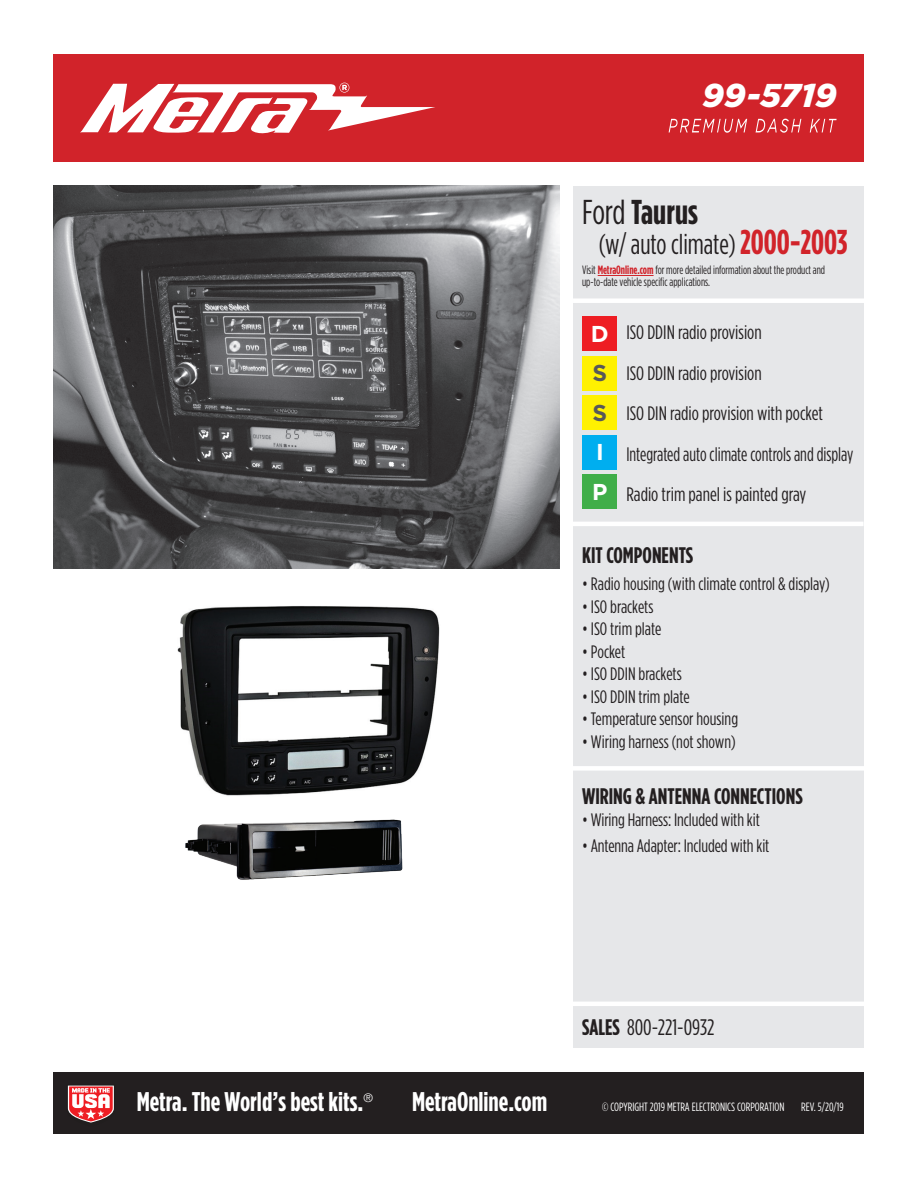
<style>
.page{position:relative;width:918px;height:1188px;background:#fff}
.page>*{position:absolute;margin:0;border:0;box-sizing:border-box;transform-origin:0 0}
.t1{font:700 34.5px "Gotham Condensed";color:#231f20}
.t2{font:italic 900 33px "Gotham";color:#fff}
.t3{font:28.5px "Gotham Condensed";color:#231f20;scale:.96 1}
.t4{font:700 27px "Gotham Condensed";color:#fff}
.t5{font:700 22.95px/39.5px "Gotham";color:#fff}
.t6{font:700 22.95px "Gotham";color:#57585a}
.t7{font:700 22.5px "Gotham Condensed";color:#231f20}
.t8{font:22.5px "Gotham Condensed";color:#231f20}
.t9{font:19.5px/40.5px "Gotham Condensed";color:#231f20}
.t10{font:18px "Gotham Condensed";color:#231f20}
.t11{font:12px/12px "Gotham Condensed";color:#231f20;scale:.93 1}
.t12{font:12px "Gotham Condensed";color:#fff}
.t13{font:300 12px "Helvetica Neue";color:#fff}
.s1{font-weight:400}
.s2{font-weight:700;font-size:34.5px;color:#d1232a}
.s3{font-weight:700;color:#d1232a}
.s4{font-weight:700}
</style>
<div class="page">
<div style="left:53px;top:1072px;width:810px;height:62px;background:#231f20"></div>
<div style="left:53px;top:54px;width:810px;height:108px;background:#d1232a"></div>
<svg style="left:80px;top:83px;width:355px;height:51px"></svg>
<svg style="left:669px;top:119px;width:168px;height:14px"></svg>
<div style="left:573px;top:186px;width:290px;height:862px;background:#e6e7e9"></div>
<svg style="left:67px;top:1085px;width:47px;height:38px;background:#d47679"></svg>
<div style="left:573px;top:298px;width:295px;height:5px;background:#fff"></div>
<div style="left:583px;top:356px;width:34px;height:35px;background:#fff101"></div>
<div style="left:583px;top:317px;width:34px;height:34px;background:#ee1d23"></div>
<div style="left:583px;top:396px;width:34px;height:34px;background:#fff101"></div>
<div style="left:583px;top:435px;width:34px;height:35px;background:#00aeef"></div>
<div style="left:583px;top:475px;width:34px;height:34px;background:#40ae49"></div>
<hr style="left:569px;top:522px;width:295px;height:4px;background:#fff">
<div style="left:572px;top:766px;width:294px;height:5px;background:#fff"></div>
<hr style="left:572px;top:1002px;width:294px;height:4px;background:#fff">
<hr style="left:598px;top:275px;width:56px;height:1px;background:#d1232a">
<img style="left:53px;top:186px;width:506px;height:382px">
<img style="left:177px;top:606px;width:263px;height:190px">
<img style="left:185px;top:819px;width:218px;height:61px">
<h2 class="t2" style="left:703px;top:77px;width:136px">99-5719</h2>
<h1 class="t1" style="left:582px;top:193px;width:117px"><span class="s1">Ford</span> Taurus</h1>
<h3 class="t3" style="left:599px;top:229px;width:261px">(w/ auto climate) <span class="s2">2000-2003</span></h3>
<p class="t11" style="left:582px;top:264px;width:263px">Visit <span class="s3">MetraOnline.com</span> for more detailed information about the product and up-to-date vehicle specific applications.</p>
<p class="t5" style="left:591px;top:314px;width:19px">D</p>
<p class="t6" style="left:593px;top:360px;width:16px">S</p>
<p class="t6" style="left:593px;top:400px;width:16px">S</p>
<p class="t5" style="left:592px;top:432px;width:17px">I<br>P</p>
<p class="t9" style="left:626px;top:312px;width:229px">ISO DDIN radio provision<br>ISO DDIN radio provision<br>ISO DIN radio provision with pocket<br>Integrated auto climate controls and display<br>Radio trim panel is painted gray</p>
<p class="t7" style="left:582px;top:543px;width:113px">KIT COMPONENTS</p>
<p class="t10" style="left:582px;top:574px;width:249px">• Radio housing (with climate control &amp; display)</p>
<p class="t10" style="left:582px;top:597px;width:73px">• ISO brackets</p>
<p class="t10" style="left:582px;top:619px;width:81px">• ISO trim plate</p>
<p class="t10" style="left:582px;top:642px;width:45px">• Pocket</p>
<p class="t10" style="left:582px;top:664px;width:101px">• ISO DDIN brackets</p>
<p class="t10" style="left:582px;top:687px;width:109px">• ISO DDIN trim plate</p>
<p class="t10" style="left:582px;top:709px;width:158px">• Temperature sensor housing</p>
<p class="t10" style="left:582px;top:732px;width:155px">• Wiring harness (not shown)</p>
<p class="t7" style="left:582px;top:783px;width:222px">WIRING &amp; ANTENNA CONNECTIONS</p>
<p class="t10" style="left:582px;top:811px;width:179px">• Wiring Harness: Included with kit</p>
<p class="t10" style="left:582px;top:836px;width:189px">• Antenna Adapter: Included with kit</p>
<p class="t8" style="left:582px;top:1015px;width:134px"><span class="s4">SALES</span> 800-221-0932</p>
<h3 class="t4" style="left:137px;top:1087px;width:228px">Metra. The World’s best kits.</h3>
<p class="t13" style="left:363px;top:1088px;width:11px">®</p>
<h3 class="t4" style="left:412px;top:1087px;width:137px">MetraOnline.com</h3>
<p class="t12" style="left:602px;top:1100px;width:184px">© COPYRIGHT 2019 METRA ELECTRONICS CORPORATION</p>
<p class="t12" style="left:801px;top:1100px;width:44px">REV. 5/20/19</p>
</div>
